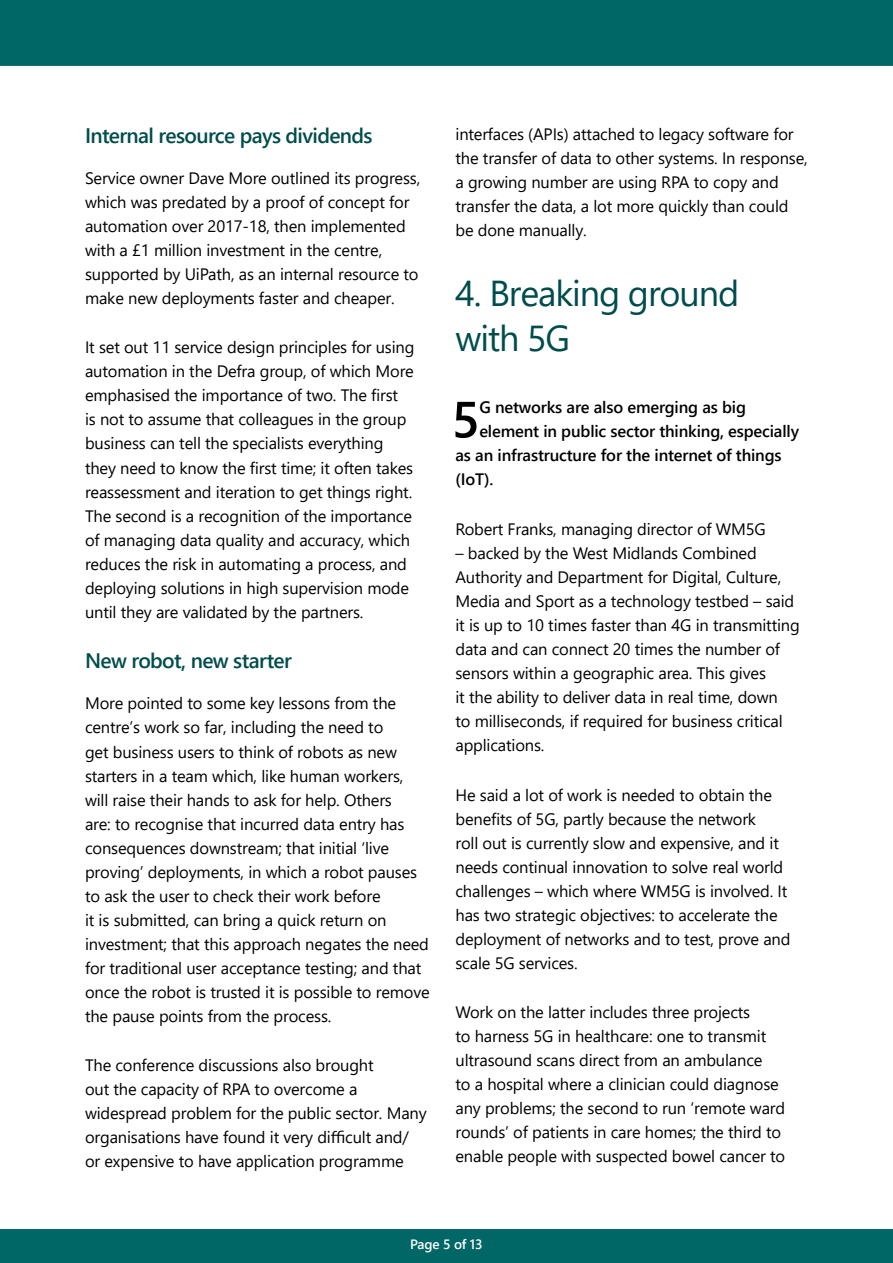
<style>
.page{position:relative;width:893px;height:1263px;background:#fff}
.page>*{position:absolute;margin:0;border:0;box-sizing:border-box;transform-origin:0 0}
.t1{font:600 50.85px "Segoe UI";color:#000}
.t2{font:36px/45px "Segoe UI";letter-spacing:-.03em;color:#004c4c}
.t3{font:600 21px "Segoe UI";letter-spacing:-.03em;color:#004c4c}
.t4{font:16.5px/24px "Segoe UI";letter-spacing:-.01em;color:#000}
.t5{font:600 16.5px "Segoe UI";letter-spacing:-.01em;color:#000}
.t6{font:600 13.5px "Segoe UI";letter-spacing:-.01em;color:#fff}
</style>
<div class="page">
<div style="left:0;top:1229px;width:893px;height:34px;background:#066"></div>
<div style="left:0;top:0;width:893px;height:66px;background:#066"></div>
<p class="t3" style="left:85px;top:116px;width:289px">Internal resource pays dividends</p>
<p class="t4" style="left:85px;top:165px;width:337px">Service owner Dave More outlined its progress, which was predated by a proof of concept for automation over 2017-18, then implemented with a £1 million investment in the centre, supported by UiPath, as an internal resource to make new deployments faster and cheaper.</p>
<p class="t4" style="left:85px;top:334px;width:331px">It set out 11 service design principles for using automation in the Defra group, of which More emphasised the importance of two. The first<br>is not to assume that colleagues in the group business can tell the specialists everything they need to know the first time; it often takes reassessment and iteration to get things right.<br>The second is a recognition of the importance of managing data quality and accuracy, which reduces the risk in automating a process, and deploying solutions in high supervision mode until they are validated by the partners.</p>
<p class="t3" style="left:85px;top:641px;width:208px">New robot, new starter</p>
<p class="t4" style="left:85px;top:690px;width:346px">More pointed to some key lessons from the centre’s work so far, including the need to<br>get business users to think of robots as new starters in a team which, like human workers, will raise their hands to ask for help. Others<br>are: to recognise that incurred data entry has consequences downstream; that initial ‘live proving’ deployments, in which a robot pauses to ask the user to check their work before<br>it is submitted, can bring a quick return on investment; that this approach negates the need for traditional user acceptance testing; and that once the robot is trusted it is possible to remove the pause points from the process.</p>
<p class="t4" style="left:85px;top:1052px;width:343px">The conference discussions also brought<br>out the capacity of RPA to overcome a widespread problem for the public sector. Many organisations have found it very difficult and/ or expensive to have application programme</p>
<p class="t4" style="left:455px;top:120px;width:354px">interfaces (APIs) attached to legacy software for the transfer of data to other systems. In response, a growing number are using RPA to copy and transfer the data, a lot more quickly than could be done manually.</p>
<h2 class="t2" style="left:455px;top:268px;width:285px">4. Breaking ground with 5G</h2>
<h1 class="t1" style="left:452px;top:371px;width:30px">5</h1>
<p class="t5" style="left:479px;top:392px;width:268px">G networks are also emerging as big</p>
<p class="t5" style="left:479px;top:416px;width:321px">element in public sector thinking, especially</p>
<p class="t5" style="left:455px;top:440px;width:328px">as an infrastructure for the internet of things</p>
<p class="t5" style="left:455px;top:464px;width:39px">(IoT).</p>
<p class="t4" style="left:455px;top:516px;width:312px">Robert Franks, managing director of WM5G</p>
<p class="t4" style="left:455px;top:540px;width:346px">– backed by the West Midlands Combined Authority and Department for Digital, Culture, Media and Sport as a technology testbed – said it is up to 10 times faster than 4G in transmitting data and can connect 20 times the number of sensors within a geographic area. This gives<br>it the ability to deliver data in real time, down<br>to milliseconds, if required for business critical applications.</p>
<p class="t4" style="left:455px;top:781px;width:336px">He said a lot of work is needed to obtain the benefits of 5G, partly because the network<br>roll out is currently slow and expensive, and it needs continual innovation to solve real world challenges – which where WM5G is involved. It has two strategic objectives: to accelerate the deployment of networks and to test, prove and scale 5G services.</p>
<p class="t4" style="left:455px;top:999px;width:331px">Work on the latter includes three projects<br>to harness 5G in healthcare: one to transmit ultrasound scans direct from an ambulance<br>to a hospital where a clinician could diagnose any problems; the second to run ‘remote ward rounds’ of patients in care homes; the third to enable people with suspected bowel cancer to</p>
<p class="t6" style="left:410px;top:1232px;width:74px">Page 5 of 13</p>
</div>
